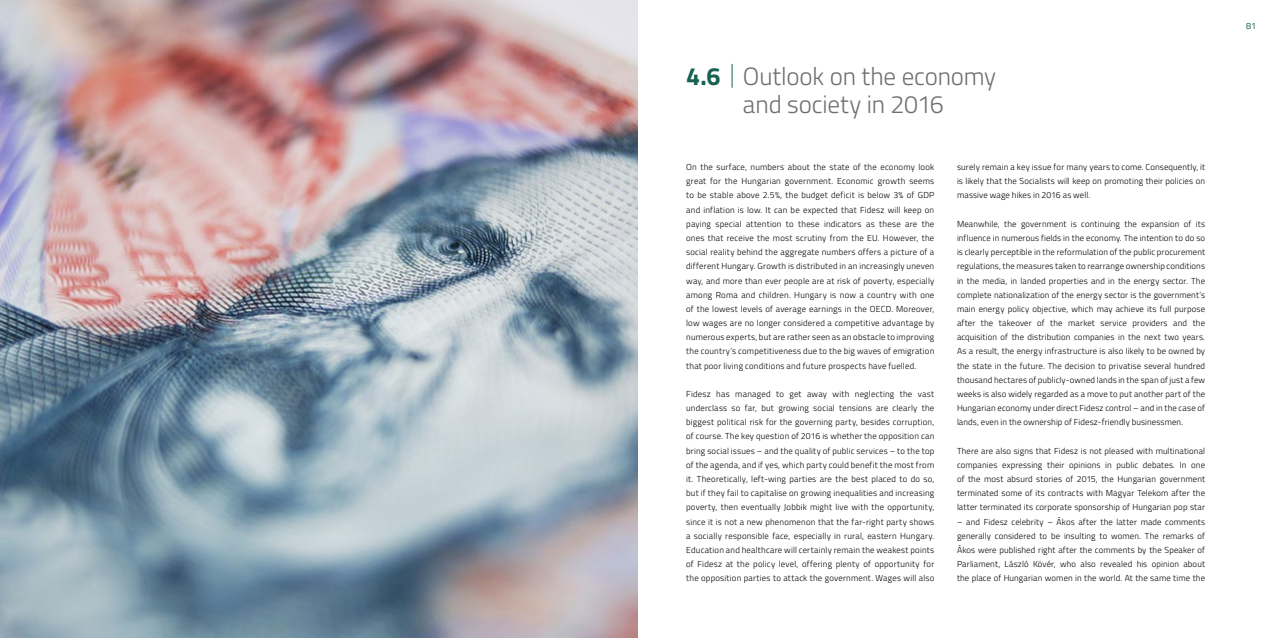
<style>
.page{position:relative;width:1276px;height:638px;background:#fff}
.page>*{position:absolute;margin:0;border:0;box-sizing:border-box;transform-origin:0 0}
.t1{font:300 25px/28.3px "Titillium Web";letter-spacing:-.005em;color:#706f6f;text-align:center}
.t2{font:9px "Titillium Web";color:#176152}
.t3{font:300 8.7px/14.2px "Titillium Web";letter-spacing:.015em;color:#000;text-align:justify}
.s1{font-weight:700;color:#176152}
</style>
<div class="page">
<img style="left:0;top:0;width:638px;height:638px">
<svg style="left:731px;top:64px;width:1px;height:24px"></svg>
<h1 class="t1" style="left:686px;top:61px;width:311px"><span class="s1">4.6</span> Outlook on the economy and society in 2016</h1>
<p class="t3" style="left:686px;top:160px;width:250px">On the surface, numbers about the state of the economy look great for the Hungarian government. Economic growth seems to be stable above 2.5%, the budget deficit is below 3% of GDP and inflation is low. It can be expected that Fidesz will keep on paying special attention to these indicators as these are the ones that receive the most scrutiny from the EU. However, the social reality behind the aggregate numbers offers a picture of a different Hungary. Growth is distributed in an increasingly uneven way, and more than ever people are at risk of poverty, especially among Roma and children. Hungary is now a country with one of the lowest levels of average earnings in the OECD. Moreover, low wages are no longer considered a competitive advantage by numerous experts, but are rather seen as an obstacle to improving the country’s competitiveness due to the big waves of emigration that poor living conditions and future prospects have fuelled.</p>
<p class="t3" style="left:686px;top:386px;width:250px">Fidesz has managed to get away with neglecting the vast underclass so far, but growing social tensions are clearly the biggest political risk for the governing party, besides corruption, of course. The key question of 2016 is whether the opposition can bring social issues – and the quality of public services – to the top of the agenda, and if yes, which party could benefit the most from it. Theoretically, left-wing parties are the best placed to do so, but if they fail to capitalise on growing inequalities and increasing poverty, then eventually Jobbik might live with the opportunity, since it is not a new phenomenon that the far-right party shows a socially responsible face, especially in rural, eastern Hungary.<br>Education and healthcare will certainly remain the weakest points of Fidesz at the policy level, offering plenty of opportunity for the opposition parties to attack the government. Wages will also</p>
<p class="t3" style="left:957px;top:159px;width:250px">surely remain a key issue for many years to come. Consequently, it is likely that the Socialists will keep on promoting their policies on massive wage hikes in 2016 as well.</p>
<p class="t3" style="left:957px;top:216px;width:250px">Meanwhile, the government is continuing the expansion of its influence in numerous fields in the economy. The intention to do so is clearly perceptible in the reformulation of the public procurement regulations, the measures taken to rearrange ownership conditions in the media, in landed properties and in the energy sector. The complete nationalization of the energy sector is the government’s main energy policy objective, which may achieve its full purpose after the takeover of the market service providers and the acquisition of the distribution companies in the next two years.<br>As a result, the energy infrastructure is also likely to be owned by the state in the future. The decision to privatise several hundred thousand hectares of publicly-owned lands in the span of just a few weeks is also widely regarded as a move to put another part of the Hungarian economy under direct Fidesz control – and in the case of lands, even in the ownership of Fidesz-friendly businessmen.</p>
<p class="t3" style="left:957px;top:443px;width:250px">There are also signs that Fidesz is not pleased with multinational companies expressing their opinions in public debates. In one of the most absurd stories of 2015, the Hungarian government terminated some of its contracts with Magyar Telekom after the latter terminated its corporate sponsorship of Hungarian pop star</p>
<p class="t3" style="left:957px;top:514px;width:250px">– and Fidesz celebrity – Ákos after the latter made comments generally considered to be insulting to women. The remarks of Ákos were published right after the comments by the Speaker of Parliament, László Kövér, who also revealed his opinion about the place of Hungarian women in the world. At the same time the</p>
<p class="t2" style="left:1246px;top:19px;width:12px">81</p>
</div>
